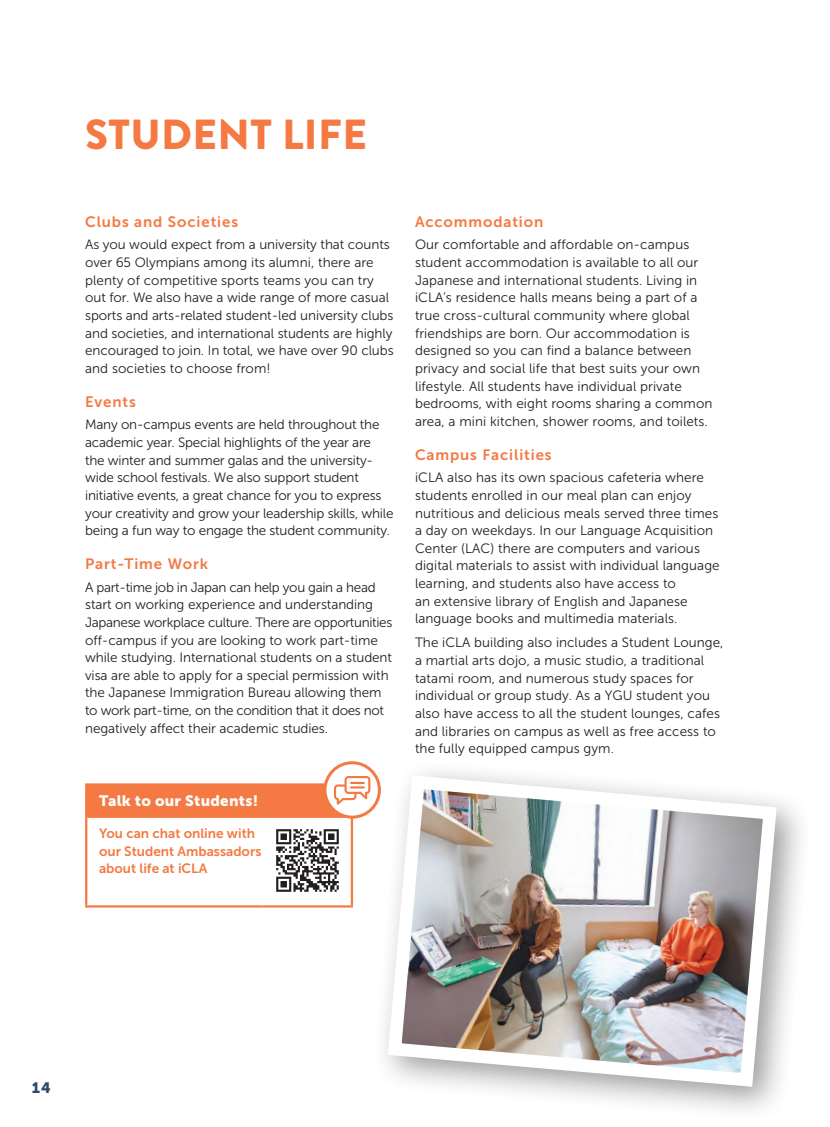
<style>
.page{position:relative;width:830px;height:1127px;background:#fff}
.page>*{position:absolute;margin:0;border:0;box-sizing:border-box;transform-origin:0 0}
.iCLA_MainHeading{font:900 42px "Brandon Grotesque";letter-spacing:.01em;color:#f47943}
.iCLA_Sub2{font:15px "Museo Sans 700";letter-spacing:.06em;color:#f47943}
.iCLA_Sub2-2{font:15px "Museo Sans 900";letter-spacing:.02em;color:#fff}
.t1{font:15px "Museo Sans 900";color:#304870}
.iCLA_Body{font:13.5px/17.7px "Museo Sans 300";letter-spacing:.005em;color:#231f20}
.iCLA_Body-2{font:13.5px/17.7px "Museo Sans 300";letter-spacing:-.015em;color:#231f20}
.iCLA_Body-3{font:13.5px/17.7px "Museo Sans 700";color:#f47943}
</style>
<div class="page">
<div style="left:371px;top:759px;width:441px;height:364px;background:#231f20;opacity:.45"></div>
<img style="left:381px;top:768px;width:402px;height:325px">
<div style="left:86px;top:784px;width:266px;height:33px;background:#f47943"></div>
<hr style="left:85px;top:783px;width:177px;height:2px;background:#f47943">
<hr style="left:85px;top:785px;width:2px;height:32px;background:#f47943">
<hr style="left:262px;top:783px;width:91px;height:2px;background:#f47943">
<hr style="left:85px;top:817px;width:2px;height:88px;background:#f47943">
<hr style="left:350px;top:817px;width:3px;height:88px;background:#f47943">
<hr style="left:85px;top:905px;width:177px;height:2px;background:#f47943">
<hr style="left:262px;top:905px;width:91px;height:2px;background:#f47943">
<hr style="left:87px;top:816px;width:175px;height:2px;background:#f47943">
<hr style="left:262px;top:816px;width:88px;height:2px;background:#f47943">
<img style="left:276px;top:829px;width:63px;height:63px">
<svg style="left:325px;top:763px;width:54px;height:54px"></svg>
<div style="left:323px;top:761px;width:58px;height:57px;border:3px solid #f47943;border-radius:50%"></div>
<svg style="left:334px;top:776px;width:36px;height:29px"></svg>
<p class="iCLA_MainHeading" style="left:85px;top:104px;width:283px">STUDENT LIFE</p>
<p class="iCLA_Sub2" style="left:85px;top:213px;width:154px">Clubs and Societies</p>
<p class="iCLA_Body" style="left:85px;top:236px;width:310px">As you would expect from a university that counts over 65 Olympians among its alumni, there are plenty of competitive sports teams you can try out for. We also have a wide range of more casual sports and arts-related student-led university clubs and societies, and international students are highly encouraged to join. In total, we have over 90 clubs and societies to choose from!</p>
<p class="iCLA_Sub2" style="left:85px;top:393px;width:52px">Events</p>
<p class="iCLA_Body-2" style="left:85px;top:416px;width:310px">Many on-campus events are held throughout the academic year. Special highlights of the year are the winter and summer galas and the university&shy;wide school festivals. We also support student initiative events, a great chance for you to express your creativity and grow your leadership skills, while being a fun way to engage the student community.</p>
<p class="iCLA_Sub2" style="left:85px;top:555px;width:124px">Part-Time Work</p>
<p class="iCLA_Body" style="left:85px;top:578px;width:308px">A part-time job in Japan can help you gain a head start on working experience and understanding Japanese workplace culture. There are opportunities off-campus if you are looking to work part-time while studying. International students on a student visa are able to apply for a special permission with the Japanese Immigration Bureau allowing them to work part-time, on the condition that it does not negatively affect their academic studies.</p>
<p class="iCLA_Sub2-2" style="left:99px;top:792px;width:161px">Talk to our Students!</p>
<p class="iCLA_Body-3" style="left:99px;top:824px;width:164px">You can chat online with our Student Ambassadors about life at iCLA</p>
<p class="iCLA_Sub2" style="left:415px;top:213px;width:130px">Accommodation</p>
<p class="iCLA_Body" style="left:415px;top:236px;width:299px">Our comfortable and affordable on-campus student accommodation is available to all our Japanese and international students. Living in iCLA’s residence halls means being a part of a true cross-cultural community where global friendships are born. Our accommodation is designed so you can find a balance between privacy and social life that best suits your own lifestyle. All students have individual private bedrooms, with eight rooms sharing a common area, a mini kitchen, shower rooms, and toilets.</p>
<p class="iCLA_Sub2" style="left:415px;top:446px;width:138px">Campus Facilities</p>
<p class="iCLA_Body" style="left:415px;top:469px;width:306px">iCLA also has its own spacious cafeteria where students enrolled in our meal plan can enjoy nutritious and delicious meals served three times a day on weekdays. In our Language Acquisition Center (LAC) there are computers and various digital materials to assist with individual language learning, and students also have access to<br>an extensive library of English and Japanese language books and multimedia materials.</p>
<p class="iCLA_Body" style="left:415px;top:634px;width:310px">The iCLA building also includes a Student Lounge, a martial arts dojo, a music studio, a traditional tatami room, and numerous study spaces for individual or group study. As a YGU student you also have access to all the student lounges, cafes and libraries on campus as well as free access to the fully equipped campus gym.</p>
<p class="t1" style="left:32px;top:1079px;width:20px">14</p>
</div>
